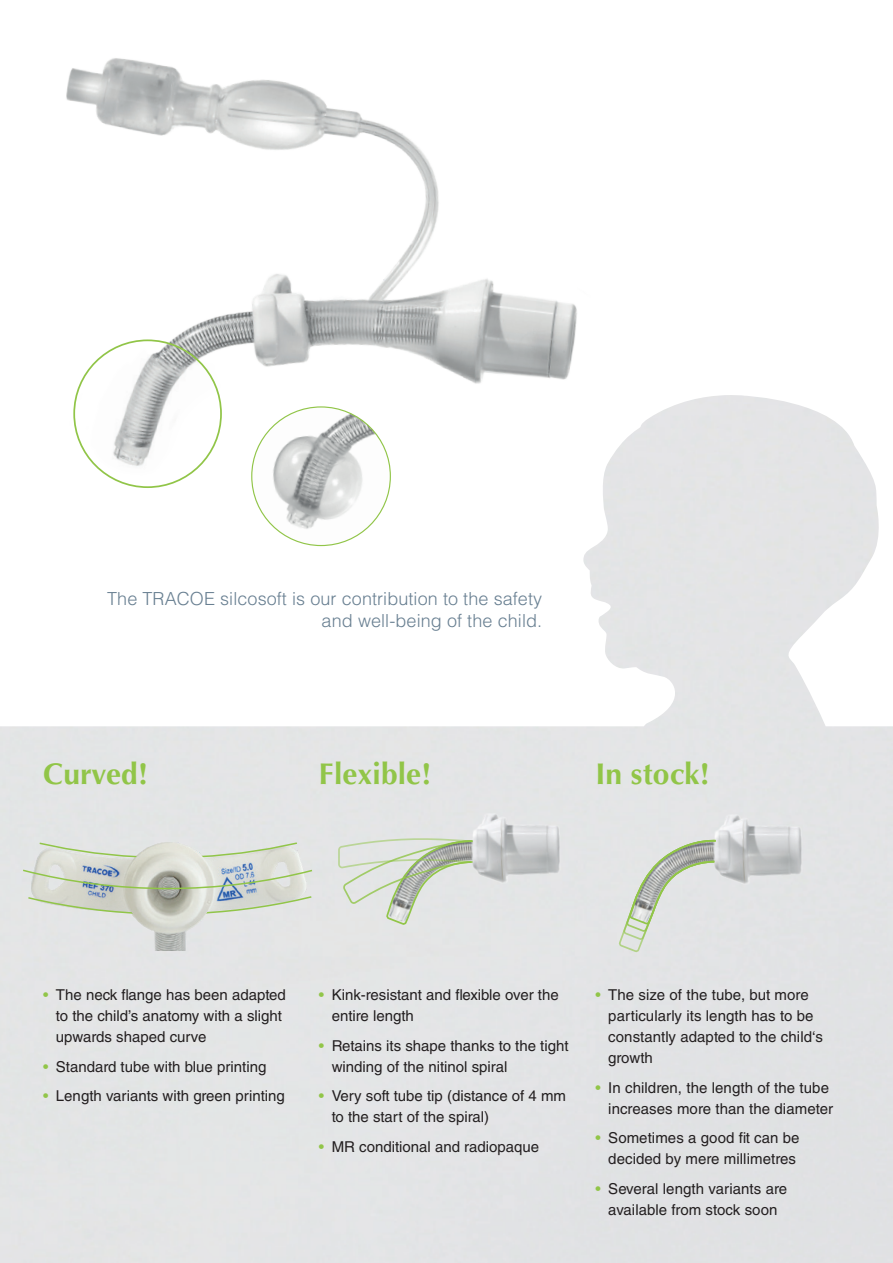
<style>
.page{position:relative;width:893px;height:1263px;background:#fff}
.page>*{position:absolute;margin:0;border:0;box-sizing:border-box;transform-origin:0 0}
.t1{font:700 30px "Optima LT Std";letter-spacing:.005em;color:#91c548}
.t2{font:300 18px/21.6px "Helvetica LT Std";letter-spacing:.005em;color:#687f91;text-align:right}
.t3{font:15px/21px "Helvetica LT Std";color:#231f20}
.s1{color:#91c548}
</style>
<div class="page">
<img style="left:0;top:828px;width:320px;height:123px">
<img style="left:367px;top:789px;width:207px;height:153px">
<svg style="left:338px;top:838px;width:136px;height:88px;background:#d4d9d0"></svg>
<img style="left:609px;top:790px;width:207px;height:153px">
<svg style="left:618px;top:838px;width:99px;height:115px;background:#d4d8d2"></svg>
<svg style="left:21px;top:832px;width:295px;height:83px;background:#d2d6ce"></svg>
<img style="left:0;top:58px;width:672px;height:677px">
<img style="left:252px;top:407px;width:138px;height:138px;border-radius:69px">
<p class="t2" style="left:107px;top:588px;width:436px">The TRACOE silcosoft is our contribution to the safety and well-being of the child.</p>
<h1 class="t1" style="left:43px;top:757px;width:106px">Curved!</h1>
<h1 class="t1" style="left:319px;top:757px;width:114px">Flexible!</h1>
<h1 class="t1" style="left:595px;top:757px;width:116px">In stock!</h1>
<p class="t3" style="left:56px;top:984px;width:231px;text-indent:-13px"><span class="s1">•</span> The neck flange has been adapted to the child’s anatomy with a slight upwards shaped curve</p>
<p class="t3" style="left:43px;top:1056px;width:225px"><span class="s1">•</span> Standard tube with blue printing</p>
<p class="t3" style="left:43px;top:1085px;width:243px"><span class="s1">•</span> Length variants with green printing</p>
<p class="t3" style="left:332px;top:984px;width:229px;text-indent:-13px"><span class="s1">•</span> Kink-resistant and flexible over the entire length</p>
<p class="t3" style="left:332px;top:1035px;width:238px;text-indent:-13px"><span class="s1">•</span> Retains its shape thanks to the tight winding of the nitinol spiral</p>
<p class="t3" style="left:332px;top:1085px;width:236px;text-indent:-13px"><span class="s1">•</span> Very soft tube tip (distance of 4 mm to the start of the spiral)</p>
<p class="t3" style="left:319px;top:1136px;width:222px"><span class="s1">•</span> MR conditional and radiopaque</p>
<p class="t3" style="left:608px;top:984px;width:216px;text-indent:-13px"><span class="s1">•</span> The size of the tube, but more particularly its length has to be constantly adapted to the child‘s growth</p>
<p class="t3" style="left:595px;top:1077px;width:239px;text-align:right"><span class="s1">•</span> In children, the length of the tube increases more than the diameter</p>
<p class="t3" style="left:595px;top:1127px;width:206px;text-align:right"><span class="s1">•</span> Sometimes a good fit can be decided by mere millimetres</p>
<p class="t3" style="left:595px;top:1178px;width:193px;text-align:center"><span class="s1">•</span> Several length variants are available from stock soon</p>
</div>
